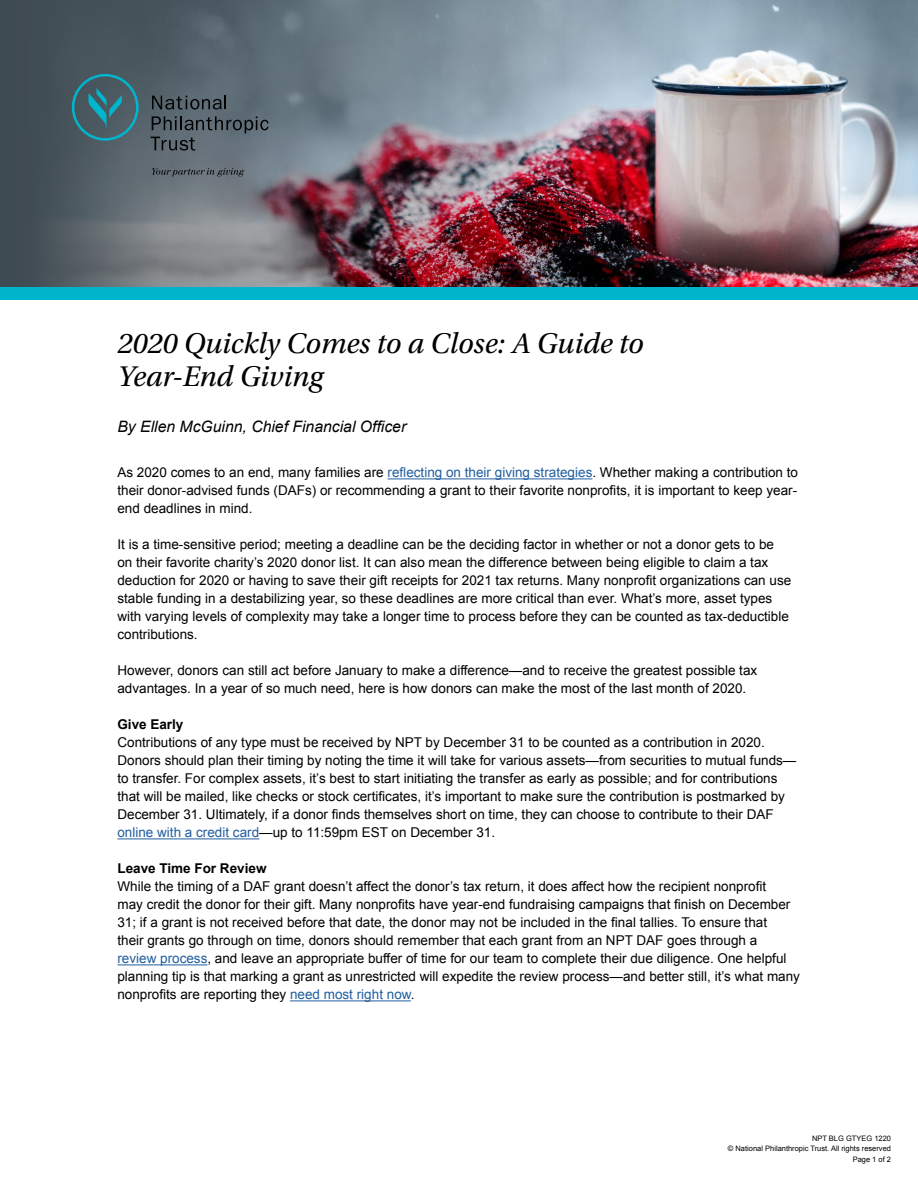
<style>
.page{position:relative;width:918px;height:1188px;background:#fff}
.page>*{position:absolute;margin:0;border:0;box-sizing:border-box;transform-origin:0 0}
.t1{font:italic 30px/33px "Utopia Std";color:#000}
.t2{font:italic 15.75px "Arial";color:#000}
.t3{font:13.5px/18px "Arial";color:#000}
.t4{font:700 13.5px "Arial";color:#000}
.t5{font:7.5px/10.5px "Arial";color:#000;text-align:right}
.s1{color:#215e9e}
</style>
<div class="page">
<hr style="left:388px;top:478px;width:204px;height:1px;background:#215e9e">
<hr style="left:117px;top:838px;width:142px;height:1px;background:#215e9e">
<hr style="left:117px;top:964px;width:90px;height:1px;background:#215e9e">
<hr style="left:290px;top:1000px;width:121px;height:1px;background:#215e9e">
<img style="left:0;top:0;width:918px;height:287px">
<svg style="left:152px;top:96px;width:74px;height:14px"></svg>
<svg style="left:151px;top:116px;width:118px;height:35px;background:#535e67"></svg>
<svg style="left:72px;top:74px;width:67px;height:67px;background:#3d6b76"></svg>
<svg style="left:152px;top:168px;width:92px;height:9px"></svg>
<div style="left:0;top:287px;width:918px;height:13px;background:#00b5cc"></div>
<h1 class="t1" style="left:117px;top:327px;width:528px">2020 Quickly Comes to a Close: A Guide to<br>Year-End Giving</h1>
<p class="t2" style="left:117px;top:417px;width:290px">By Ellen McGuinn, Chief Financial Officer</p>
<p class="t3" style="left:117px;top:464px;width:682px;text-align:justify">As 2020 comes to an end, many families are <span class="s1">reflecting on their giving strategies</span>. Whether making a contribution to their donor-advised funds (DAFs) or recommending a grant to their favorite nonprofits, it is important to keep year&shy;end deadlines in mind.</p>
<p class="t3" style="left:117px;top:536px;width:675px">It is a time-sensitive period; meeting a deadline can be the deciding factor in whether or not a donor gets to be on their favorite charity’s 2020 donor list. It can also mean the difference between being eligible to claim a tax deduction for 2020 or having to save their gift receipts for 2021 tax returns. Many nonprofit organizations can use stable funding in a destabilizing year, so these deadlines are more critical than ever. What’s more, asset types with varying levels of complexity may take a longer time to process before they can be counted as tax-deductible contributions.</p>
<p class="t3" style="left:117px;top:662px;width:641px">However, donors can still act before January to make a difference—and to receive the greatest possible tax advantages. In a year of so much need, here is how donors can make the most of the last month of 2020.</p>
<p class="t4" style="left:117px;top:716px;width:68px">Give Early</p>
<p class="t3" style="left:117px;top:734px;width:680px">Contributions of any type must be received by NPT by December 31 to be counted as a contribution in 2020.<br>Donors should plan their timing by noting the time it will take for various assets—from securities to mutual funds— to transfer. For complex assets, it’s best to start initiating the transfer as early as possible; and for contributions that will be mailed, like checks or stock certificates, it’s important to make sure the contribution is postmarked by December 31. Ultimately, if a donor finds themselves short on time, they can choose to contribute to their DAF <span class="s1">online with a credit card</span>—up to 11:59pm EST on December 31.</p>
<p class="t4" style="left:117px;top:860px;width:151px">Leave Time For Review</p>
<p class="t3" style="left:117px;top:878px;width:684px">While the timing of a DAF grant doesn’t affect the donor’s tax return, it does affect how the recipient nonprofit<br>may credit the donor for their gift. Many nonprofits have year-end fundraising campaigns that finish on December 31; if a grant is not received before that date, the donor may not be included in the final tallies. To ensure that<br>their grants go through on time, donors should remember that each grant from an NPT DAF goes through a<br><span class="s1">review process</span>, and leave an appropriate buffer of time for our team to complete their due diligence. One helpful planning tip is that marking a grant as unrestricted will expedite the review process—and better still, it’s what many nonprofits are reporting they <span class="s1">need most right now</span>.</p>
<p class="t5" style="left:728px;top:1133px;width:165px">NPT BLG GTYEG 1220<br>© National Philanthropic Trust. All rights reserved<br>Page 1 of 2</p>
</div>
